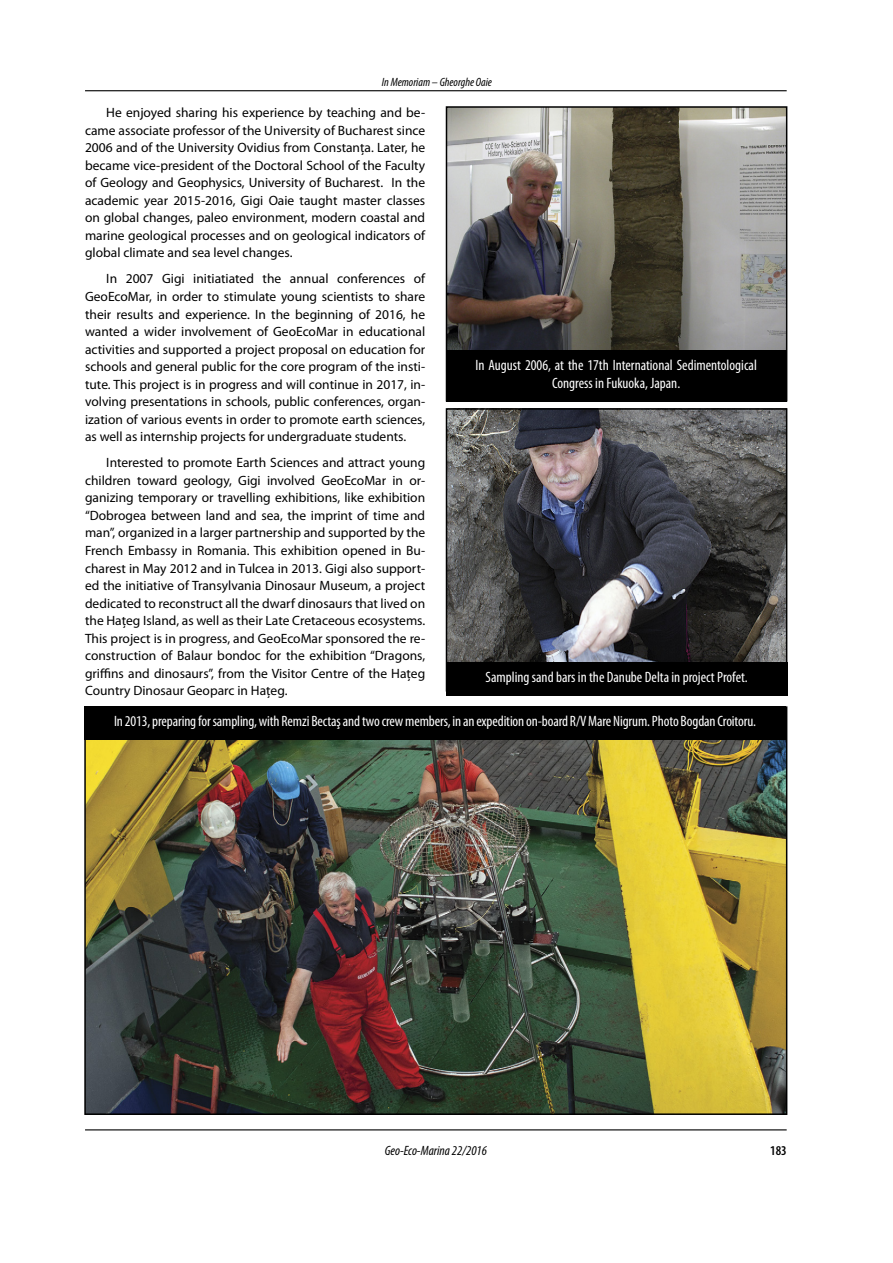
<style>
.page{position:relative;width:893px;height:1263px;background:#fff}
.page>*{position:absolute;margin:0;border:0;box-sizing:border-box;transform-origin:0 0}
.figura_memoriam{font:condensed 15px/18px "Myriad Pro";letter-spacing:-.005em;color:#fff;text-align:center}
.text{font:13.5px/17.5px "Myriad Pro";color:#000;text-align:justify}
.t1{font:italic condensed 13.5px "Myriad Pro";color:#000}
.t2{font:600 condensed 13.5px "Myriad Pro";color:#000}
.antet{font:italic condensed 12px "Myriad Pro";color:#000}
</style>
<div class="page">
<hr style="left:85px;top:1129px;width:702px;height:1px;background:#000">
<hr style="left:85px;top:90px;width:702px;height:1px;background:#000">
<img style="left:449px;top:109px;width:335px;height:241px">
<div style="left:446px;top:106px;width:341px;height:295px;border:2px solid #000"></div>
<img style="left:87px;top:740px;width:697px;height:372px">
<img style="left:449px;top:411px;width:335px;height:251px">
<div style="left:446px;top:408px;width:341px;height:283px;border:2px solid #000"></div>
<div style="left:84px;top:706px;width:702px;height:34px;background:#000"></div>
<div style="left:446px;top:662px;width:341px;height:34px;background:#000"></div>
<div style="left:446px;top:350px;width:341px;height:51px;background:#000"></div>
<p class="antet" style="left:382px;top:74px;width:112px">In Memoriam – Gheorghe Oaie</p>
<p class="text" style="left:85px;top:104px;width:342px;text-indent:21px">He enjoyed sharing his experience by teaching and be&shy;came associate professor of the University of Bucharest since 2006 and of the University Ovidius from Constanţa. Later, he became vice-president of the Doctoral School of the Faculty of Geology and Geophysics, University of Bucharest. In the academic year 2015-2016, Gigi Oaie taught master classes on global changes, paleo environment, modern coastal and marine geological processes and on geological indicators of global climate and sea level changes.</p>
<p class="text" style="left:85px;top:270px;width:342px;text-indent:21px">In 2007 Gigi initiatiated the annual conferences of GeoEcoMar, in order to stimulate young scientists to share their results and experience. In the beginning of 2016, he wanted a wider involvement of GeoEcoMar in educational activities and supported a project proposal on education for schools and general public for the core program of the insti&shy;tute. This project is in progress and will continue in 2017, in&shy;volving presentations in schools, public conferences, organ&shy;ization of various events in order to promote earth sciences, as well as internship projects for undergraduate students.</p>
<p class="text" style="left:85px;top:454px;width:342px;text-indent:21px">Interested to promote Earth Sciences and attract young children toward geology, Gigi involved GeoEcoMar in or&shy;ganizing temporary or travelling exhibitions, like exhibition “Dobrogea between land and sea, the imprint of time and man”, organized in a larger partnership and supported by the French Embassy in Romania. This exhibition opened in Bu&shy;charest in May 2012 and in Tulcea in 2013. Gigi also support&shy;ed the initiative of Transylvania Dinosaur Museum, a project dedicated to reconstruct all the dwarf dinosaurs that lived on the Haţeg Island, as well as their Late Cretaceous ecosystems.<br>This project is in progress, and GeoEcoMar sponsored the re&shy;construction of Balaur bondoc for the exhibition “Dragons, griffins and dinosaurs”, from the Visitor Centre of the Haţeg Country Dinosaur Geoparc in Haţeg.</p>
<p class="figura_memoriam" style="left:114px;top:712px;width:643px">In 2013, preparing for sampling, with Remzi Bectaş and two crew members, in an expedition on-board R/V Mare Nigrum. Photo Bogdan Croitoru.</p>
<p class="figura_memoriam" style="left:475px;top:355px;width:283px">In August 2006, at the 17th International Sedimentological<br>Congress in Fukuoka, Japan.</p>
<p class="figura_memoriam" style="left:485px;top:668px;width:264px">Sampling sand bars in the Danube Delta in project Profet.</p>
<p class="t1" style="left:385px;top:1142px;width:104px">Geo-Eco-Marina 22/2016</p>
<p class="t2" style="left:770px;top:1142px;width:18px">183</p>
</div>
